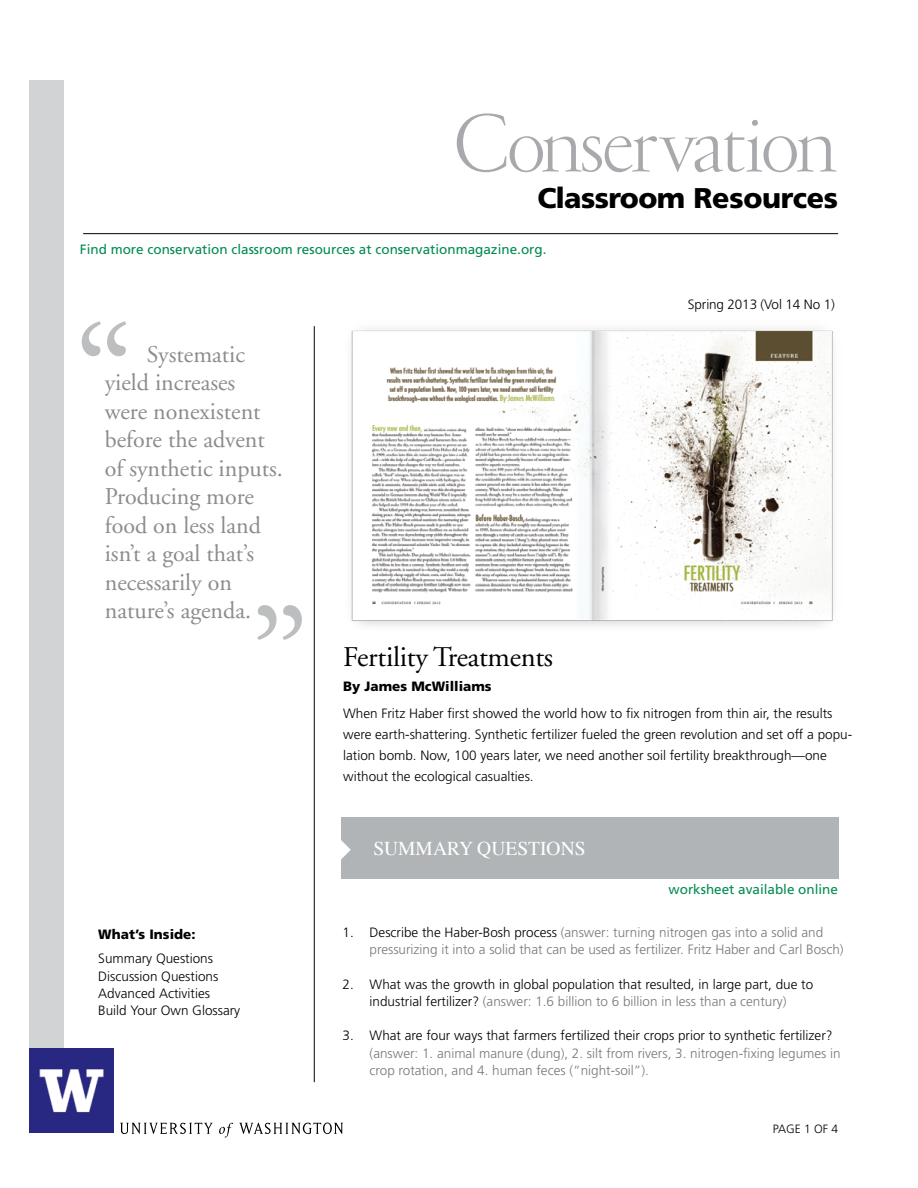
<style>
.page{position:relative;width:918px;height:1188px;background:#fff}
.page>*{position:absolute;margin:0;border:0;box-sizing:border-box;transform-origin:0 0}
.t1{font:150px "Adobe Garamond";color:#bcbec0}
.t2{font:300 90px "Garamond FB Display";letter-spacing:-.04em;color:#a7a9ac}
.t3{font:28.5px "Adobe Garamond";letter-spacing:-.01em;color:#000}
.t4{font:900 28.5px "Frutiger";letter-spacing:-.02em;color:#000}
.t5{font:24px/28.5px "Adobe Garamond";color:#8a8c8e}
.t6{font:19.5px "Times";color:#fff}
.t7{font:300 13.5px/17.2px "Frutiger";color:#000}
.t8{font:300 13.5px/17.2px "Frutiger";color:#77787b}
.t9{font:13.5px "Frutiger";color:#008c50}
.t10{font:900 13.5px "Frutiger";color:#000}
.t11{font:300 12px "Frutiger";color:#000}
.s1{color:#000}
.s2{color:#77787b}
</style>
<div class="page">
<div style="left:29px;top:80px;width:35px;height:1053px;background:#d1d3d4"></div>
<img style="left:29px;top:1049px;width:84px;height:84px">
<svg style="left:120px;top:1123px;width:223px;height:15px"></svg>
<hr style="left:83px;top:233px;width:755px;height:1px;background:#000">
<hr style="left:314px;top:326px;width:1px;height:756px;background:#000">
<div style="left:341px;top:817px;width:497px;height:62px;background:#b1b4b6"></div>
<img style="left:351px;top:328px;width:482px;height:298px">
<h2 class="t2" style="left:454px;top:100px;width:386px">Conservation</h2>
<h3 class="t4" style="left:537px;top:180px;width:302px">Classroom Resources</h3>
<p class="t9" style="left:80px;top:241px;width:468px">Find more conservation classroom resources at conservationmagazine.org.</p>
<h1 class="t1" style="left:73px;top:300px;width:62px">“</h1>
<h3 class="t5" style="left:105px;top:341px;width:180px;text-indent:42px">Systematic yield increases were nonexistent before the advent of synthetic inputs.<br>Producing more food on less land isn’t a goal that’s necessarily on nature’s agenda.</h3>
<h1 class="t1" style="left:250px;top:582px;width:62px">”</h1>
<p class="t7" style="left:688px;top:295px;width:148px">Spring 2013 (Vol 14 No 1)</p>
<h3 class="t3" style="left:343px;top:642px;width:211px">Fertility Treatments</h3>
<p class="t10" style="left:343px;top:678px;width:150px">By James McWilliams</p>
<p class="t7" style="left:343px;top:703px;width:511px;line-height:21px">When Fritz Haber first showed the world how to fix nitrogen from thin air, the results were earth-shattering. Synthetic fertilizer fueled the green revolution and set off a popu&shy;lation bomb. Now, 100 years later, we need another soil fertility breakthrough—one without the ecological casualties.</p>
<p class="t10" style="left:98px;top:927px;width:99px">What’s Inside:</p>
<p class="t7" style="left:98px;top:950px;width:144px">Summary Questions<br>Discussion Questions<br>Advanced Activities<br>Build Your Own Glossary</p>
<h3 class="t6" style="left:326px;top:836px;width:261px">✔ SUMMARY QUESTIONS</h3>
<p class="t9" style="left:669px;top:882px;width:171px">worksheet available online</p>
<p class="t8" style="left:370px;top:924px;width:476px;text-indent:-27px"><span class="s1">1. Describe the Haber-Bosh process</span> (answer: turning nitrogen gas into a solid and pressurizing it into a solid that can be used as fertilizer. Fritz Haber and Carl Bosch)</p>
<p class="t7" style="left:343px;top:975px;width:472px;text-align:center">2. What was the growth in global population that resulted, in large part, due to industrial fertilizer? <span class="s2">(answer: 1.6 billion to 6 billion in less than a century)</span></p>
<p class="t7" style="left:343px;top:1027px;width:491px">3. What are four ways that farmers fertilized their crops prior to synthetic fertilizer?</p>
<p class="t8" style="left:370px;top:1044px;width:473px">(answer: 1. animal manure (dung), 2. silt from rivers, 3. nitrogen-fixing legumes in crop rotation, and 4. human feces (“night-soil”).</p>
<p class="t11" style="left:773px;top:1122px;width:67px">Page 1 of 4</p>
</div>
